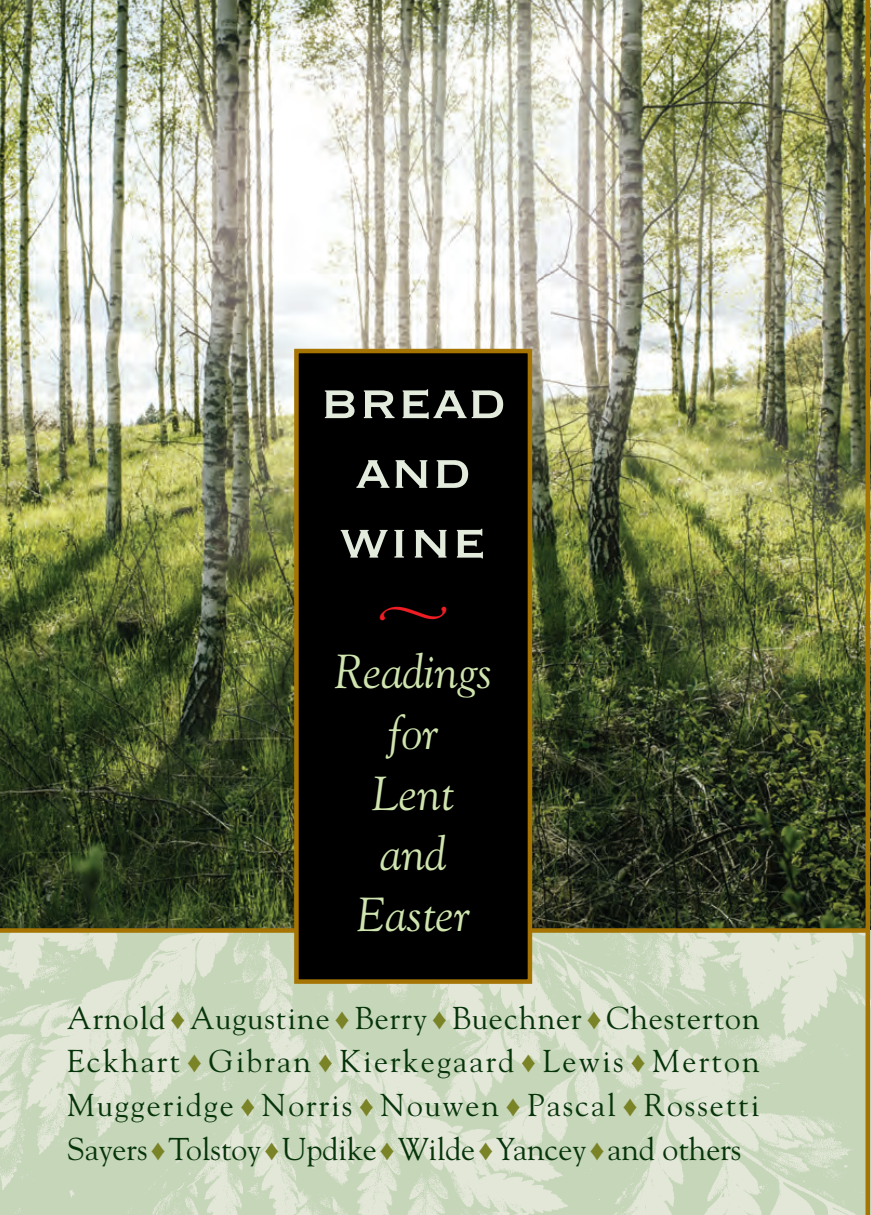
<style>
.page{position:relative;width:871px;height:1215px;background:#fff}
.page>*{position:absolute;margin:0;border:0;box-sizing:border-box;transform-origin:0 0}
.t1{font:63px/69.8px "Copperplate Gothic Std 31 BC";color:#e3ebdd;text-align:center}
.t2{font:italic 47.48px/60.8px "Goudy Std";color:#cfe4ae;text-align:center}
.t3{font:42.75px "Minion Pro";color:#ee1d23}
.t4{font:31.5px/43.6px "Goudy Std";color:#063409;text-align:justify}
.s1{color:#7a8326}
</style>
<div class="page">
<img style="left:0;top:0;width:871px;height:930px">
<svg style="left:0;top:930px;width:871px;height:285px;background:#d0dcc5"></svg>
<div style="left:0;top:928px;width:868px;height:5px;background:#a57403"></div>
<div style="left:294px;top:349px;width:238px;height:635px;background:#000;border:4px solid #a57403"></div>
<div style="left:865px;top:0;width:5px;height:1215px;background:#a57403"></div>
<p class="t1" style="left:320px;top:367px;width:187px">bread and wine</p>
<p class="t3" style="left:377px;top:581px;width:73px">•</p>
<p class="t2" style="left:334px;top:641px;width:160px">Readings for<br>Lent and<br>Easter</p>
<p class="t4" style="left:67px;top:996px;width:694px">Arnold <span class="s1">♦</span> Augustine <span class="s1">♦</span> Berry <span class="s1">♦</span> Buechner <span class="s1">♦</span> Chesterton Eckhart <span class="s1">♦</span> Gibran <span class="s1">♦</span> Kierkegaard <span class="s1">♦</span> Lewis <span class="s1">♦</span> Merton Muggeridge <span class="s1">♦</span> Norris <span class="s1">♦</span> Nouwen <span class="s1">♦</span> Pascal <span class="s1">♦</span> Rossetti Sayers<span class="s1">♦</span>Tolstoy<span class="s1">♦</span>Updike<span class="s1">♦</span>Wilde<span class="s1">♦</span>Yancey<span class="s1">♦</span>and others</p>
</div>
